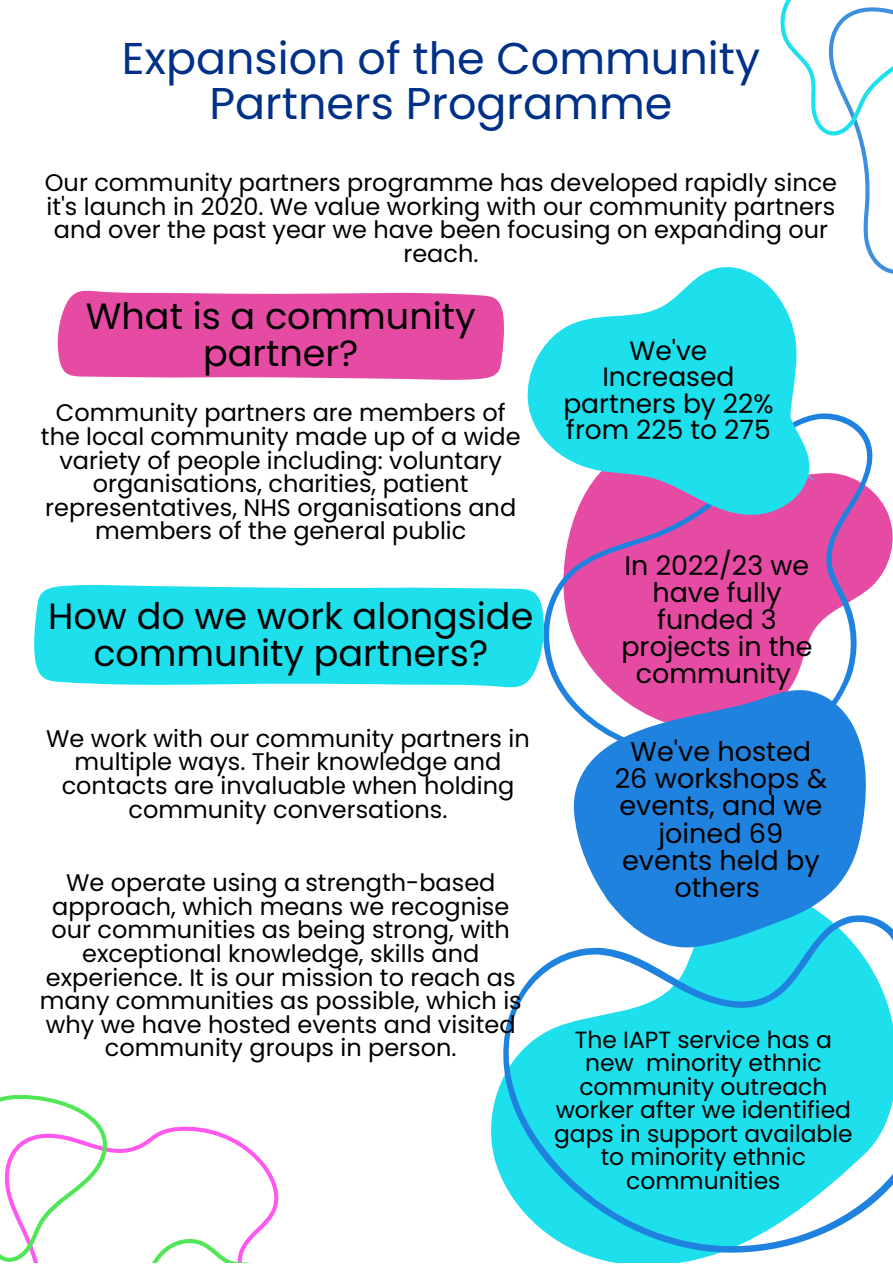
<style>
.page{position:relative;width:893px;height:1264px;background:#fff}
.page>*{position:absolute;margin:0;border:0;box-sizing:border-box;transform-origin:0 0}
.t1{font:44.4px/44.4px "Poppins";color:#003087;text-align:center}
.t2{font:36.6px/36.6px "Poppins";color:#000;text-align:center}
.t3{font:27.15px/27.2px "Poppins";color:#000;text-align:center}
.t4{font:27px/27px "Poppins";color:#000;text-align:center}
.t5{font:26.55px/26.5px "Poppins";color:#000;text-align:center}
.t6{font:24px/23.5px "Poppins";color:#000;text-align:center}
.t7{font:23.4px/23.4px "Poppins";color:#000;text-align:center}
</style>
<div class="page">
<svg style="left:491px;top:998px;width:401px;height:264px;fill:#1ee0ed"></svg>
<svg style="left:547px;top:516px;width:345px;height:93px;fill:#e64ba4"></svg>
<svg style="left:527px;top:267px;width:362px;height:331px"></svg>
<svg style="left:517px;top:609px;width:375px;height:395px"></svg>
<svg style="left:57px;top:290px;width:447px;height:90px;background:#e758aa"></svg>
<svg style="left:34px;top:583px;width:511px;height:105px;background:#32e2ee"></svg>
<svg style="left:774px;top:0;width:118px;height:281px"></svg>
<svg style="left:121px;top:1126px;width:158px;height:100px"></svg>
<svg style="left:152px;top:1226px;width:113px;height:36px"></svg>
<svg style="left:0;top:1095px;width:121px;height:167px"></svg>
<p class="t1" style="left:122px;top:37px;width:639px">Expansion of the Community<br>Partners Programme</p>
<p class="t6" style="left:45px;top:171px;width:793px">Our community partners programme has developed rapidly since it's launch in 2020. We value working with our community partners and over the past year we have been focusing on expanding our reach.</p>
<p class="t2" style="left:86px;top:298px;width:391px">What is a community partner?</p>
<p class="t6" style="left:41px;top:401px;width:481px">Community partners are members of the local community made up of a wide variety of people including: voluntary organisations, charities, patient representatives, NHS organisations and members of the general public</p>
<p class="t2" style="left:48px;top:597px;width:486px;line-height:37px">How do we work alongside community partners?</p>
<p class="t6" style="left:46px;top:726px;width:485px">We work with our community partners in multiple ways. Their knowledge and contacts are invaluable when holding community conversations.</p>
<p class="t6" style="left:40px;top:870px;width:483px">We operate using a strength-based approach, which means we recognise our communities as being strong, with exceptional knowledge, skills and experience. It is our mission to reach as many communities as possible, which is why we have hosted events and visited community groups in person.</p>
<p class="t5" style="left:563px;top:337px;width:212px">We've<br>Increased partners by 22%</p>
<p class="t5" style="left:566px;top:416px;width:206px">from 225 to 275</p>
<p class="t4" style="left:621px;top:552px;width:193px">In 2022/23 we have fully funded 3 projects in the community</p>
<p class="t3" style="left:614px;top:738px;width:214px">We've hosted<br>26 workshops &amp; events, and we</p>
<p class="t3" style="left:622px;top:819px;width:199px">joined 69 events held by others</p>
<p class="t7" style="left:554px;top:1028px;width:300px">The IAPT service has a new minority ethnic community outreach worker after we identified gaps in support available to minority ethnic communities</p>
</div>
